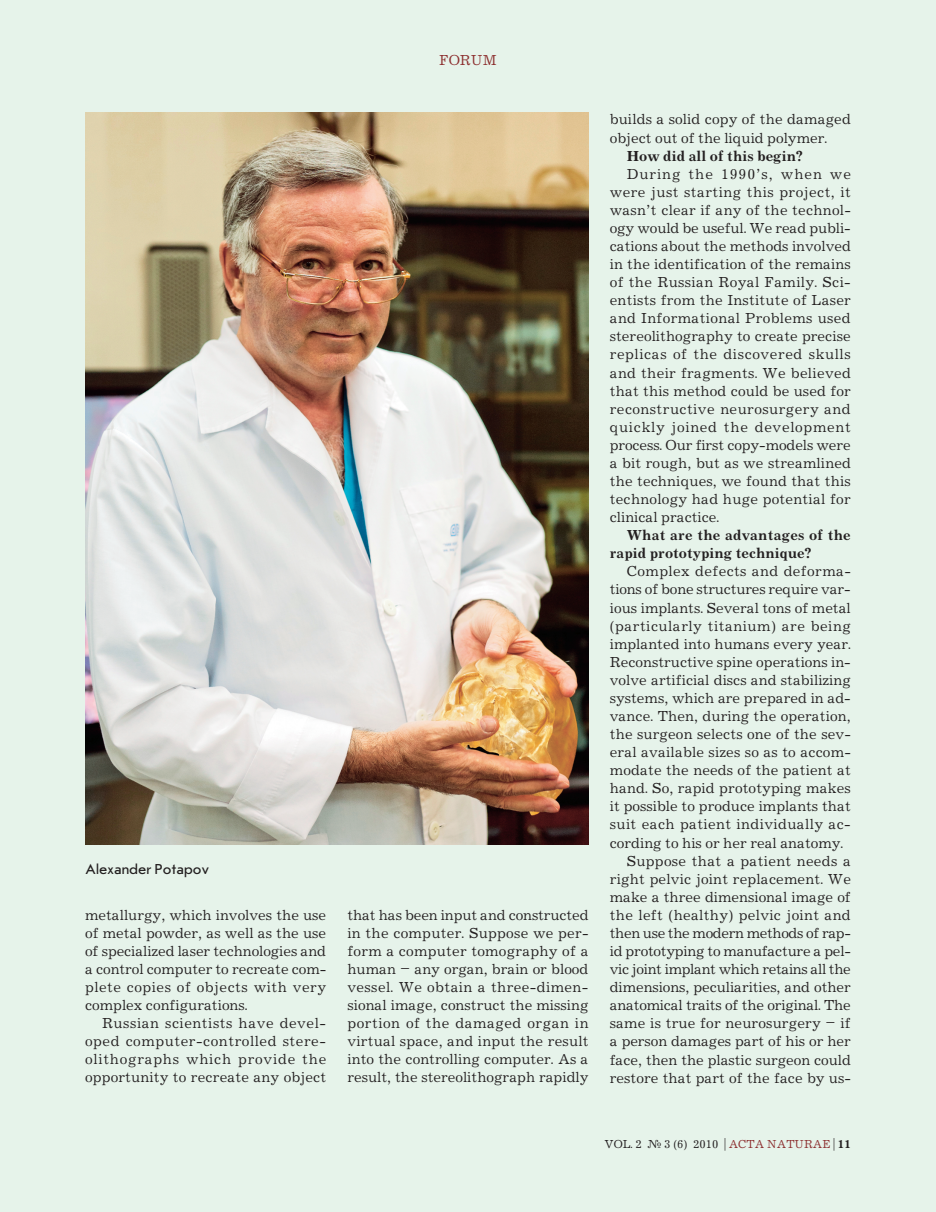
<style>
.page{position:relative;width:936px;height:1212px;background:#fff}
.page>*{position:absolute;margin:0;border:0;box-sizing:border-box;transform-origin:0 0}
.t1{font:15px/18.1px "Journal C";color:#231f20;text-align:justify}
.t2{font:700 15px/18px "Journal C";color:#231f20}
.t3{font:15px "Journal C";letter-spacing:.025em;color:#231f20}
.t4{font:15px "Journal C";letter-spacing:.02em;color:#231f20}
.t5{font:15px "Journal C";letter-spacing:-.02em;color:#231f20}
.t6{font:15px "Journal C";letter-spacing:.03em;color:#231f20}
.t7{font:15px "Journal C";letter-spacing:-.025em;color:#231f20}
.t8{font:15px "Journal Sans C";color:#231f20}
.t9{font:15px "Journal C";color:#8c2f2f}
.t10{font:12px "Journal C";color:#231f20}
.s1{color:#8c2f2f}
.s2{font-weight:700}
</style>
<div class="page">
<div style="left:0;top:0;width:21px;height:1212px;background:#e6f3ea"></div>
<div style="left:21px;top:0;width:914px;height:1212px;background:#e6f3ea"></div>
<img style="left:85px;top:113px;width:503px;height:731px">
<p class="t8" style="left:85px;top:861px;width:126px">Alexander Potapov</p>
<p class="t1" style="left:85px;top:906px;width:243px">metallurgy, which involves the use of metal powder, as well as the use of specialized laser technologies and a control computer to recreate com&shy;plete copies of objects with very complex configurations.</p>
<p class="t1" style="left:85px;top:1015px;width:243px;text-indent:17px">Russian scientists have devel&shy;oped computer-controlled stere&shy;olithographs which provide the opportunity to recreate any object</p>
<p class="t9" style="left:439px;top:52px;width:59px">FORUM</p>
<p class="t1" style="left:347px;top:906px;width:243px">that has been input and constructed in the computer. Suppose we per&shy;form a computer tomography of a human – any organ, brain or blood vessel. We obtain a three-dimen&shy;sional image, construct the missing portion of the damaged organ in virtual space, and input the result into the controlling computer. As a result, the stereolithograph rapidly</p>
<p class="t1" style="left:609px;top:111px;width:242px">builds a solid copy of the damaged object out of the liquid polymer.</p>
<p class="t2" style="left:626px;top:147px;width:177px">How did all of this begin?</p>
<p class="t1" style="left:609px;top:165px;width:243px;text-indent:17px">During the 1990’s, when we were just starting this project, it wasn’t clear if any of the technol&shy;ogy would be useful. We read publi&shy;cations about the methods involved in the identification of the remains of the Russian Royal Family. Sci&shy;entists from the Institute of Laser and Informational Problems used stereolithography to create precise replicas of the discovered skulls and their fragments. We believed that this method could be used for reconstructive neurosurgery and quickly joined the development process. Our first copy-models were a bit rough, but as we streamlined the techniques, we found that this technology had huge potential for clinical practice.</p>
<p class="t2" style="left:609px;top:526px;width:242px;text-indent:17px">What are the advantages of the rapid prototyping technique?</p>
<p class="t3" style="left:626px;top:564px;width:226px">Complex defects and deforma-</p>
<p class="t1" style="left:609px;top:581px;width:242px">tions of bone structures require var-</p>
<p class="t1" style="left:609px;top:599px;width:242px">ious implants. Several tons of metal</p>
<p class="t6" style="left:609px;top:618px;width:242px">(particularly titanium) are being</p>
<p class="t1" style="left:609px;top:635px;width:242px">implanted into humans every year.</p>
<p class="t1" style="left:609px;top:653px;width:242px">Reconstructive spine operations in-</p>
<p class="t1" style="left:609px;top:671px;width:242px">volve artificial discs and stabilizing</p>
<p class="t1" style="left:609px;top:689px;width:242px">systems, which are prepared in ad-</p>
<p class="t1" style="left:609px;top:708px;width:242px">vance. Then, during the operation,</p>
<p class="t1" style="left:609px;top:726px;width:243px">the surgeon selects one of the sev-</p>
<p class="t1" style="left:609px;top:744px;width:242px">eral available sizes so as to accom-</p>
<p class="t1" style="left:609px;top:762px;width:242px">modate the needs of the patient at</p>
<p class="t1" style="left:609px;top:780px;width:242px">hand. So, rapid prototyping makes</p>
<p class="t1" style="left:609px;top:798px;width:242px">it possible to produce implants that</p>
<p class="t3" style="left:609px;top:817px;width:242px">suit each patient individually ac-</p>
<p class="t1" style="left:609px;top:834px;width:235px">cording to his or her real anatomy.</p>
<p class="t4" style="left:626px;top:853px;width:225px">Suppose that a patient needs a</p>
<p class="t1" style="left:609px;top:870px;width:243px">right pelvic joint replacement. We</p>
<p class="t1" style="left:609px;top:888px;width:242px">make a three dimensional image of</p>
<p class="t4" style="left:609px;top:907px;width:242px">the left (healthy) pelvic joint and</p>
<p class="t7" style="left:609px;top:925px;width:243px">then use the modern methods of rap-</p>
<p class="t1" style="left:609px;top:942px;width:243px">id prototyping to manufacture a pel-</p>
<p class="t5" style="left:609px;top:961px;width:242px">vic joint implant which retains all the</p>
<p class="t1" style="left:609px;top:979px;width:242px">dimensions, peculiarities, and other</p>
<p class="t1" style="left:609px;top:997px;width:242px">anatomical traits of the original. The</p>
<p class="t1" style="left:609px;top:1015px;width:242px">same is true for neurosurgery – if</p>
<p class="t1" style="left:609px;top:1033px;width:242px">a person damages part of his or her</p>
<p class="t1" style="left:609px;top:1051px;width:243px">face, then the plastic surgeon could</p>
<p class="t1" style="left:609px;top:1069px;width:243px">restore that part of the face by us-</p>
<p class="t10" style="left:604px;top:1137px;width:248px">VOL. 2 № 3 (6) 2010 | <span class="s1">Acta naturae</span> | <span class="s2">11</span></p>
</div>
